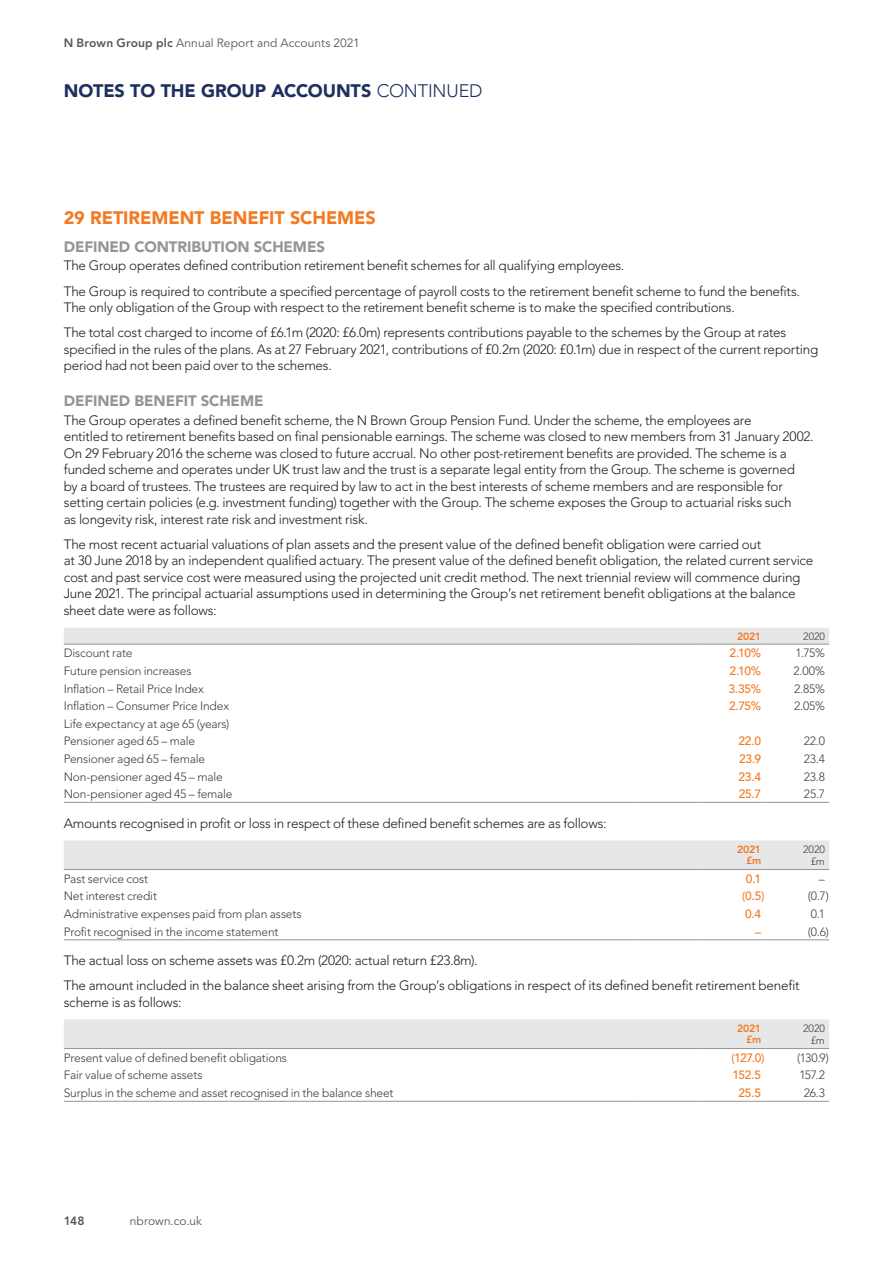
<style>
.page{position:relative;width:893px;height:1263px;background:#fff}
.page>*{position:absolute;margin:0;border:0;box-sizing:border-box;transform-origin:0 0}
.t1{font:900 18px "Avenir LT Std";letter-spacing:-.005em;color:#1e2f5e}
.t2{font:900 18px "Avenir LT Std";letter-spacing:-.005em;color:#f47921}
.t3{font:900 15px "Avenir LT Std";letter-spacing:-.005em;color:#939598}
.t4{font:300 13.5px/16.5px "Avenir LT Std";letter-spacing:-.02em;color:#231f20}
.t5{font:300 12px/17.5px "Avenir LT Std";letter-spacing:-.015em;color:#3e3e3f}
.t6{font:500 12px "Avenir LT Std";letter-spacing:-.02em;color:#f47921}
.t7{font:12px "Avenir LT Std";letter-spacing:.005em;color:#57585a}
.t8{font:800 12px "Avenir LT Std";color:#57585a}
.t9{font:800 10.5px/11.2px "Avenir LT Std";letter-spacing:-.025em;color:#f47921;text-align:right}
.t10{font:300 10.5px/12.6px "Avenir LT Std";color:#3e3e3f;text-align:right}
.s1{font-weight:800}
.s2{font-weight:300}
</style>
<div class="page">
<div style="left:64px;top:628px;width:765px;height:16px;background:#e6e7e9"></div>
<hr style="left:64px;top:644px;width:574px;height:1px;background:#939598">
<hr style="left:638px;top:644px;width:64px;height:1px;background:#939598">
<hr style="left:702px;top:644px;width:63px;height:1px;background:#939598">
<hr style="left:765px;top:644px;width:64px;height:1px;background:#939598">
<hr style="left:64px;top:802px;width:574px;height:1px;background:#939598">
<hr style="left:638px;top:802px;width:64px;height:1px;background:#939598">
<hr style="left:702px;top:802px;width:63px;height:1px;background:#939598">
<hr style="left:765px;top:802px;width:64px;height:1px;background:#939598">
<div style="left:64px;top:840px;width:765px;height:29px;background:#e6e7e9"></div>
<hr style="left:64px;top:869px;width:574px;height:1px;background:#939598">
<hr style="left:638px;top:869px;width:64px;height:1px;background:#939598">
<hr style="left:702px;top:869px;width:63px;height:1px;background:#939598">
<hr style="left:765px;top:869px;width:64px;height:1px;background:#939598">
<hr style="left:64px;top:939px;width:574px;height:1px;background:#939598">
<hr style="left:638px;top:939px;width:64px;height:1px;background:#939598">
<hr style="left:702px;top:939px;width:63px;height:1px;background:#939598">
<hr style="left:765px;top:939px;width:64px;height:1px;background:#939598">
<div style="left:64px;top:1019px;width:765px;height:29px;background:#e6e7e9"></div>
<hr style="left:64px;top:1048px;width:574px;height:1px;background:#939598">
<hr style="left:638px;top:1048px;width:64px;height:1px;background:#939598">
<hr style="left:702px;top:1048px;width:63px;height:1px;background:#939598">
<hr style="left:765px;top:1048px;width:64px;height:1px;background:#939598">
<hr style="left:64px;top:1101px;width:574px;height:1px;background:#939598">
<hr style="left:638px;top:1101px;width:64px;height:1px;background:#939598">
<hr style="left:702px;top:1101px;width:63px;height:1px;background:#939598">
<hr style="left:765px;top:1101px;width:64px;height:1px;background:#939598">
<p class="t7" style="left:64px;top:36px;width:298px"><span class="s1">N Brown Group plc</span> Annual Report and Accounts 2021</p>
<h1 class="t1" style="left:64px;top:79px;width:420px">NOTES TO THE GROUP ACCOUNTS <span class="s2">CONTINUED</span></h1>
<h1 class="t2" style="left:64px;top:207px;width:314px">29 RETIREMENT BENEFIT SCHEMES</h1>
<p class="t3" style="left:64px;top:238px;width:263px">DEFINED CONTRIBUTION SCHEMES</p>
<p class="t4" style="left:64px;top:253px;width:738px;line-height:25px">The Group operates defined contribution retirement benefit schemes for all qualifying employees.<br>The Group is required to contribute a specified percentage of payroll costs to the retirement benefit scheme to fund the benefits.</p>
<p class="t4" style="left:64px;top:295px;width:724px;line-height:25px">The only obligation of the Group with respect to the retirement benefit scheme is to make the specified contributions.<br>The total cost charged to income of £6.1m (2020: £6.0m) represents contributions payable to the schemes by the Group at rates</p>
<p class="t4" style="left:64px;top:341px;width:756px">specified in the rules of the plans. As at 27 February 2021, contributions of £0.2m (2020: £0.1m) due in respect of the current reporting period had not been paid over to the schemes.</p>
<p class="t3" style="left:64px;top:392px;width:201px">DEFINED BENEFIT SCHEME</p>
<p class="t4" style="left:64px;top:412px;width:751px">The Group operates a defined benefit scheme, the N Brown Group Pension Fund. Under the scheme, the employees are<br>entitled to retirement benefits based on final pensionable earnings. The scheme was closed to new members from 31 January 2002.<br>On 29 February 2016 the scheme was closed to future accrual. No other post-retirement benefits are provided. The scheme is a funded scheme and operates under UK trust law and the trust is a separate legal entity from the Group. The scheme is governed<br>by a board of trustees. The trustees are required by law to act in the best interests of scheme members and are responsible for setting certain policies (e.g. investment funding) together with the Group. The scheme exposes the Group to actuarial risks such<br>as longevity risk, interest rate risk and investment risk.</p>
<p class="t4" style="left:64px;top:536px;width:751px">The most recent actuarial valuations of plan assets and the present value of the defined benefit obligation were carried out<br>at 30 June 2018 by an independent qualified actuary. The present value of the defined benefit obligation, the related current service cost and past service cost were measured using the projected unit credit method. The next triennial review will commence during June 2021. The principal actuarial assumptions used in determining the Group’s net retirement benefit obligations at the balance sheet date were as follows:</p>
<p class="t9" style="left:737px;top:631px;width:26px">2021</p>
<p class="t10" style="left:803px;top:630px;width:23px">2020</p>
<p class="t5" style="left:64px;top:645px;width:70px">Discount rate</p>
<p class="t6" style="left:730px;top:646px;width:33px">2.10%</p>
<p class="t5" style="left:795px;top:645px;width:31px">1.75%</p>
<p class="t5" style="left:64px;top:662px;width:129px">Future pension increases</p>
<p class="t6" style="left:730px;top:664px;width:33px">2.10%</p>
<p class="t5" style="left:793px;top:662px;width:33px">2.00%</p>
<p class="t5" style="left:64px;top:680px;width:142px">Inflation – Retail Price Index</p>
<p class="t6" style="left:728px;top:681px;width:34px">3.35%</p>
<p class="t5" style="left:794px;top:680px;width:32px">2.85%</p>
<p class="t5" style="left:64px;top:697px;width:167px">Inflation – Consumer Price Index</p>
<p class="t6" style="left:729px;top:699px;width:34px">2.75%</p>
<p class="t5" style="left:794px;top:697px;width:32px">2.05%</p>
<p class="t5" style="left:64px;top:715px;width:167px">Life expectancy at age 65 (years)<br>Pensioner aged 65 – male</p>
<p class="t6" style="left:738px;top:734px;width:24px">22.0</p>
<p class="t5" style="left:804px;top:732px;width:23px">22.0</p>
<p class="t5" style="left:64px;top:750px;width:143px">Pensioner aged 65 – female</p>
<p class="t6" style="left:739px;top:752px;width:24px">23.9</p>
<p class="t5" style="left:804px;top:750px;width:23px">23.4</p>
<p class="t5" style="left:64px;top:768px;width:160px">Non-pensioner aged 45 – male</p>
<p class="t6" style="left:738px;top:769px;width:24px">23.4</p>
<p class="t5" style="left:804px;top:768px;width:23px">23.8</p>
<p class="t5" style="left:64px;top:785px;width:170px">Non-pensioner aged 45 – female</p>
<p class="t6" style="left:739px;top:787px;width:24px">25.7</p>
<p class="t5" style="left:804px;top:785px;width:22px">25.7</p>
<p class="t4" style="left:64px;top:815px;width:544px">Amounts recognised in profit or loss in respect of these defined benefit schemes are as follows:</p>
<p class="t9" style="left:737px;top:843px;width:26px">2021 £m</p>
<p class="t10" style="left:803px;top:843px;width:23px">2020 £m</p>
<p class="t5" style="left:64px;top:870px;width:86px">Past service cost</p>
<p class="t6" style="left:746px;top:872px;width:17px">0.1</p>
<p class="t5" style="left:819px;top:870px;width:7px">–</p>
<p class="t5" style="left:64px;top:887px;width:95px">Net interest credit</p>
<p class="t6" style="left:742px;top:889px;width:24px">(0.5)</p>
<p class="t5" style="left:808px;top:887px;width:22px">(0.7)</p>
<p class="t5" style="left:64px;top:905px;width:239px">Administrative expenses paid from plan assets</p>
<p class="t6" style="left:745px;top:907px;width:18px">0.4</p>
<p class="t5" style="left:811px;top:905px;width:16px">0.1</p>
<p class="t5" style="left:64px;top:923px;width:216px">Profit recognised in the income statement</p>
<p class="t6" style="left:755px;top:924px;width:7px">–</p>
<p class="t5" style="left:808px;top:923px;width:22px">(0.6)</p>
<p class="t4" style="left:64px;top:948px;width:737px;line-height:25px">The actual loss on scheme assets was £0.2m (2020: actual return £23.8m).<br>The amount included in the balance sheet arising from the Group’s obligations in respect of its defined benefit retirement benefit</p>
<p class="t4" style="left:64px;top:994px;width:119px">scheme is as follows:</p>
<p class="t9" style="left:737px;top:1022px;width:26px">2021 £m</p>
<p class="t10" style="left:803px;top:1022px;width:23px">2020 £m</p>
<p class="t5" style="left:64px;top:1049px;width:225px">Present value of defined benefit obligations</p>
<p class="t6" style="left:731px;top:1051px;width:35px">(127.0)</p>
<p class="t5" style="left:797px;top:1049px;width:33px">(130.9)</p>
<p class="t5" style="left:64px;top:1066px;width:140px">Fair value of scheme assets</p>
<p class="t6" style="left:732px;top:1068px;width:30px">152.5</p>
<p class="t5" style="left:799px;top:1066px;width:27px">157.2</p>
<p class="t5" style="left:64px;top:1084px;width:331px">Surplus in the scheme and asset recognised in the balance sheet</p>
<p class="t6" style="left:738px;top:1086px;width:24px">25.5</p>
<p class="t5" style="left:804px;top:1084px;width:23px">26.3</p>
<p class="t8" style="left:64px;top:1214px;width:22px">148</p>
<p class="t7" style="left:130px;top:1214px;width:74px">nbrown.co.uk</p>
</div>
